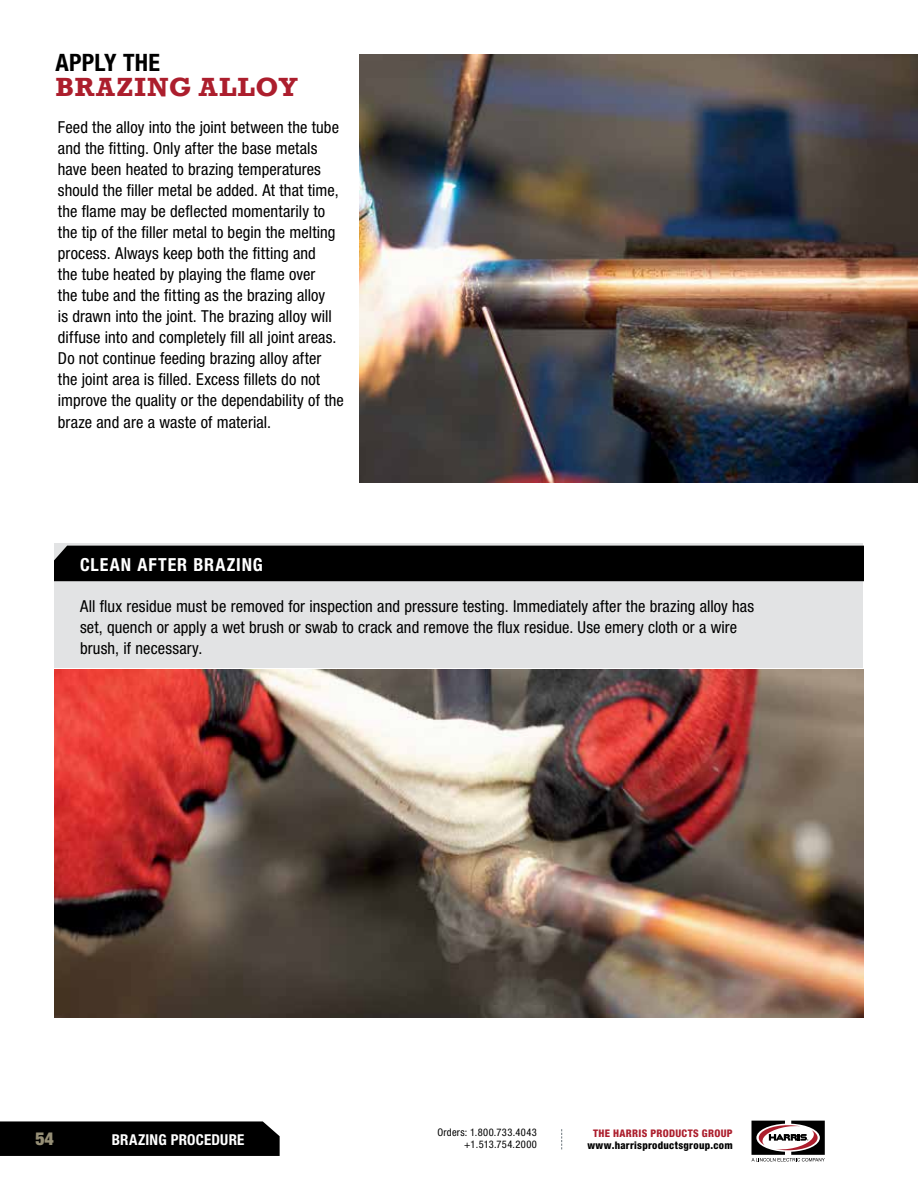
<style>
.page{position:relative;width:918px;height:1188px;background:#fff}
.page>*{position:absolute;margin:0;border:0;box-sizing:border-box;transform-origin:0 0}
.t1{font:700 27px "Rockwell";letter-spacing:.035em;color:#ac1e2d}
.t2{font:700 condensed 24px "Helvetica Neue LT Std";letter-spacing:.01em;color:#000}
.t3{font:700 condensed 18px "Helvetica Neue LT Std";letter-spacing:.055em;color:#fff}
.t4{font:900 condensed 18px "Helvetica Neue LT Std";color:#968f76}
.t5{font:condensed 16.5px/21px "Helvetica Neue LT Std";letter-spacing:.005em;color:#000}
.t6{font:700 condensed 15px "Helvetica Neue LT Std";letter-spacing:.015em;color:#fff}
.t7{font:condensed 10.5px/12.6px "Helvetica Neue LT Std";letter-spacing:.035em;color:#000;text-align:right}
.t8{font:800 condensed 10.5px "Helvetica Neue LT Std";letter-spacing:.025em;color:#000}
.t9{font:800 condensed 10.5px "Helvetica Neue LT Std";letter-spacing:.03em;color:#ac1e2d}
</style>
<div class="page">
<div style="left:0;top:1121px;width:280px;height:35px;background:#000"></div>
<svg style="left:752px;top:1121px;width:73px;height:40px"></svg>
<svg style="left:561px;top:1129px;width:1px;height:20px"></svg>
<div style="left:54px;top:543px;width:809px;height:125px;background:#e2e3e4"></div>
<img style="left:55px;top:670px;width:809px;height:347px">
<div style="left:54px;top:546px;width:810px;height:35px;background:#000"></div>
<img style="left:359px;top:54px;width:559px;height:429px">
<h2 class="t2" style="left:56px;top:48px;width:106px">APPLY THE</h2>
<h1 class="t1" style="left:56px;top:70px;width:244px">BRAZING ALLOY</h1>
<p class="t5" style="left:58px;top:117px;width:287px">Feed the alloy into the joint between the tube and the fitting. Only after the base metals have been heated to brazing temperatures should the filler metal be added. At that time, the flame may be deflected momentarily to the tip of the filler metal to begin the melting process. Always keep both the fitting and<br>the tube heated by playing the flame over<br>the tube and the fitting as the brazing alloy<br>is drawn into the joint. The brazing alloy will diffuse into and completely fill all joint areas.<br>Do not continue feeding brazing alloy after the joint area is filled. Excess fillets do not improve the quality or the dependability of the braze and are a waste of material.</p>
<p class="t3" style="left:80px;top:554px;width:184px">CLEAN AFTER BRAZING</p>
<p class="t5" style="left:80px;top:595px;width:676px">All flux residue must be removed for inspection and pressure testing. Immediately after the brazing alloy has set, quench or apply a wet brush or swab to crack and remove the flux residue. Use emery cloth or a wire brush, if necessary.</p>
<p class="t4" style="left:35px;top:1128px;width:20px">54</p>
<p class="t6" style="left:112px;top:1130px;width:134px">BRAZING PROCEDURE</p>
<p class="t7" style="left:437px;top:1126px;width:101px">Orders: 1.800.733.4043 +1.513.754.2000</p>
<p class="t9" style="left:593px;top:1126px;width:141px">THE HARRIS PRODUCTS GROUP</p>
<p class="t8" style="left:587px;top:1139px;width:147px">www.harrisproductsgroup.com</p>
</div>
